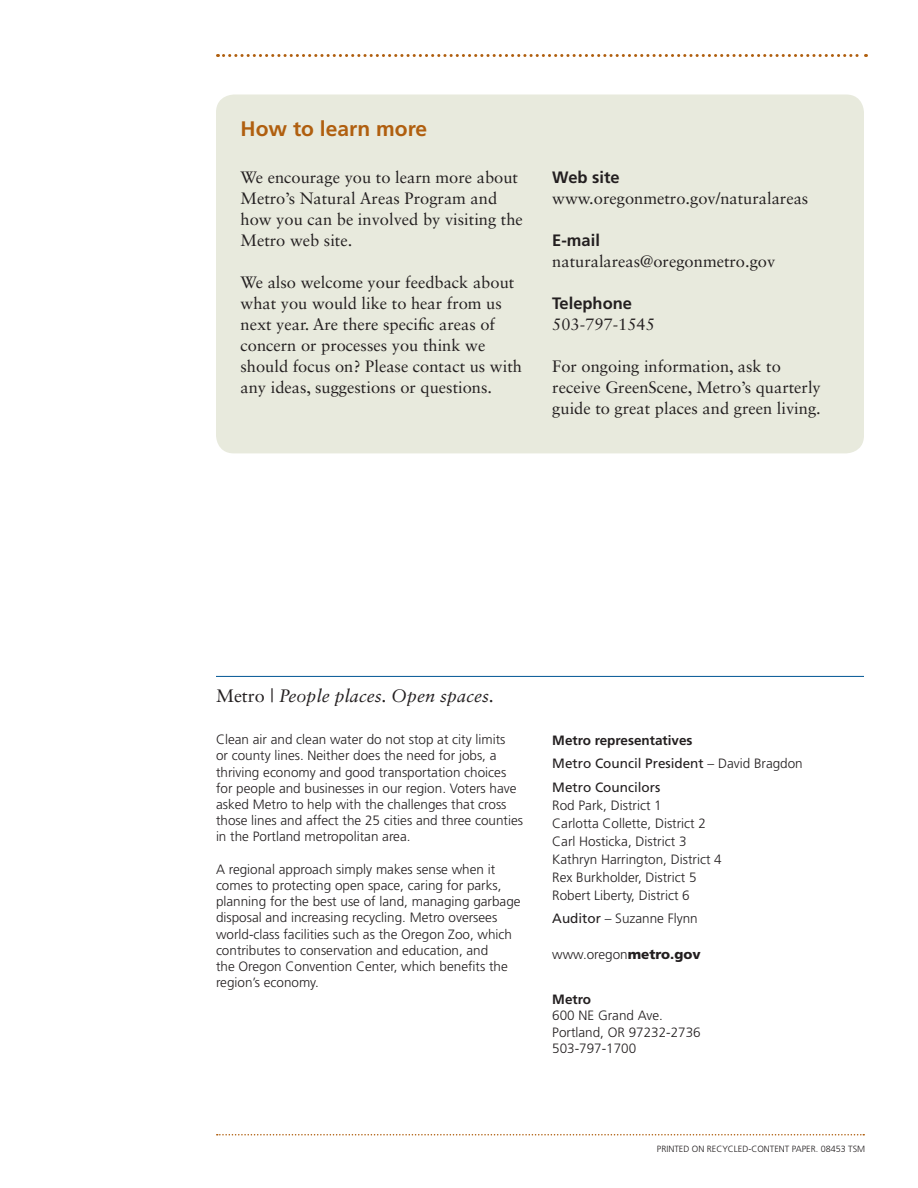
<style>
.page{position:relative;width:918px;height:1188px;background:#fff}
.page>*{position:absolute;margin:0;border:0;box-sizing:border-box;transform-origin:0 0}
.t1{font:700 21px "Frutiger LT Std";color:#b05f0f}
.t2{font:italic 18px "Sabon LT Std";color:#231f20}
.t3{font:16.5px/21px "Sabon LT Std";color:#231f20}
.t4{font:700 16.5px "Frutiger LT Std";color:#231f20}
.t5{font:300 13.5px/16.2px "Frutiger LT Std";color:#231f20}
.t6{font:13.5px/23.4px "Frutiger LT Std";color:#231f20}
.t7{font:700 13.5px "Frutiger LT Std";color:#231f20}
.t8{font:300 9px "Frutiger LT Std";color:#231f20}
.s1{font-style:normal}
.s2{font-weight:700}
.s3{font-weight:300}
.s4{font-weight:400}
.s5{font-weight:900}
</style>
<div class="page">
<div style="left:216px;top:94px;width:648px;height:359px;background:#e8eadd;border-radius:18px"></div>
<svg style="left:217px;top:1134px;width:647px;height:2px"></svg>
<svg style="left:218px;top:54px;width:649px;height:3px"></svg>
<hr style="left:216px;top:676px;width:648px;height:1px;background:#005594">
<h1 class="t1" style="left:241px;top:116px;width:188px">How to learn more</h1>
<p class="t3" style="left:241px;top:166px;width:284px">We encourage you to learn more about<br>Metro’s Natural Areas Program and how you can be involved by visiting the<br>Metro web site.</p>
<p class="t3" style="left:241px;top:271px;width:283px">We also welcome your feedback about what you would like to hear from us next year. Are there specific areas of concern or processes you think we should focus on? Please contact us with any ideas, suggestions or questions.</p>
<p class="t4" style="left:552px;top:168px;width:69px">Web site</p>
<p class="t3" style="left:552px;top:188px;width:258px">www.oregonmetro.gov/naturalareas</p>
<p class="t4" style="left:552px;top:231px;width:49px">E-mail</p>
<p class="t3" style="left:552px;top:251px;width:225px">naturalareas@oregonmetro.gov</p>
<p class="t4" style="left:552px;top:294px;width:81px">Telephone</p>
<p class="t3" style="left:552px;top:314px;width:104px">503-797-1545</p>
<p class="t3" style="left:552px;top:356px;width:270px">For ongoing information, ask to receive GreenScene, Metro’s quarterly guide to great places and green living.</p>
<h2 class="t2" style="left:216px;top:686px;width:280px"><span class="s1">Metro |</span> People places. Open spaces.</h2>
<p class="t5" style="left:216px;top:732px;width:309px">Clean air and clean water do not stop at city limits<br>or county lines. Neither does the need for jobs, a thriving economy and good transportation choices for people and businesses in our region. Voters have asked Metro to help with the challenges that cross those lines and affect the 25 cities and three counties in the Portland metropolitan area.</p>
<p class="t5" style="left:216px;top:861px;width:306px">A regional approach simply makes sense when it comes to protecting open space, caring for parks, planning for the best use of land, managing garbage disposal and increasing recycling. Metro oversees world-class facilities such as the Oregon Zoo, which contributes to conservation and education, and<br>the Oregon Convention Center, which benefits the region’s economy.</p>
<p class="t6" style="left:552px;top:729px;width:252px"><span class="s2">M etro representatives<br></span>Metro Council President <span class="s3">– David Bragdon<br></span>Metro Councilors</p>
<p class="t5" style="left:552px;top:796px;width:171px;line-height:18px">Rod Park, District 1<br>Carlotta Collette, District 2<br>Carl Hosticka, District 3<br>Kathryn Harrington, District 4<br>Rex Burkholder, District 5<br>Robert Liberty, District 6</p>
<p class="t5" style="left:552px;top:911px;width:147px"><span class="s4">Auditor</span> – Suzanne Flynn</p>
<p class="t5" style="left:552px;top:947px;width:150px">www.oregon<span class="s5">metro.gov</span></p>
<p class="t7" style="left:552px;top:992px;width:40px">M etro</p>
<p class="t5" style="left:552px;top:1008px;width:150px">600 NE Grand Ave.<br>Portland, OR 97232-2736<br>503-797-1700</p>
<p class="t8" style="left:657px;top:1144px;width:210px">PRINTED ON RECYCLED-CONTENT PAPER. 08453 TSM</p>
</div>
